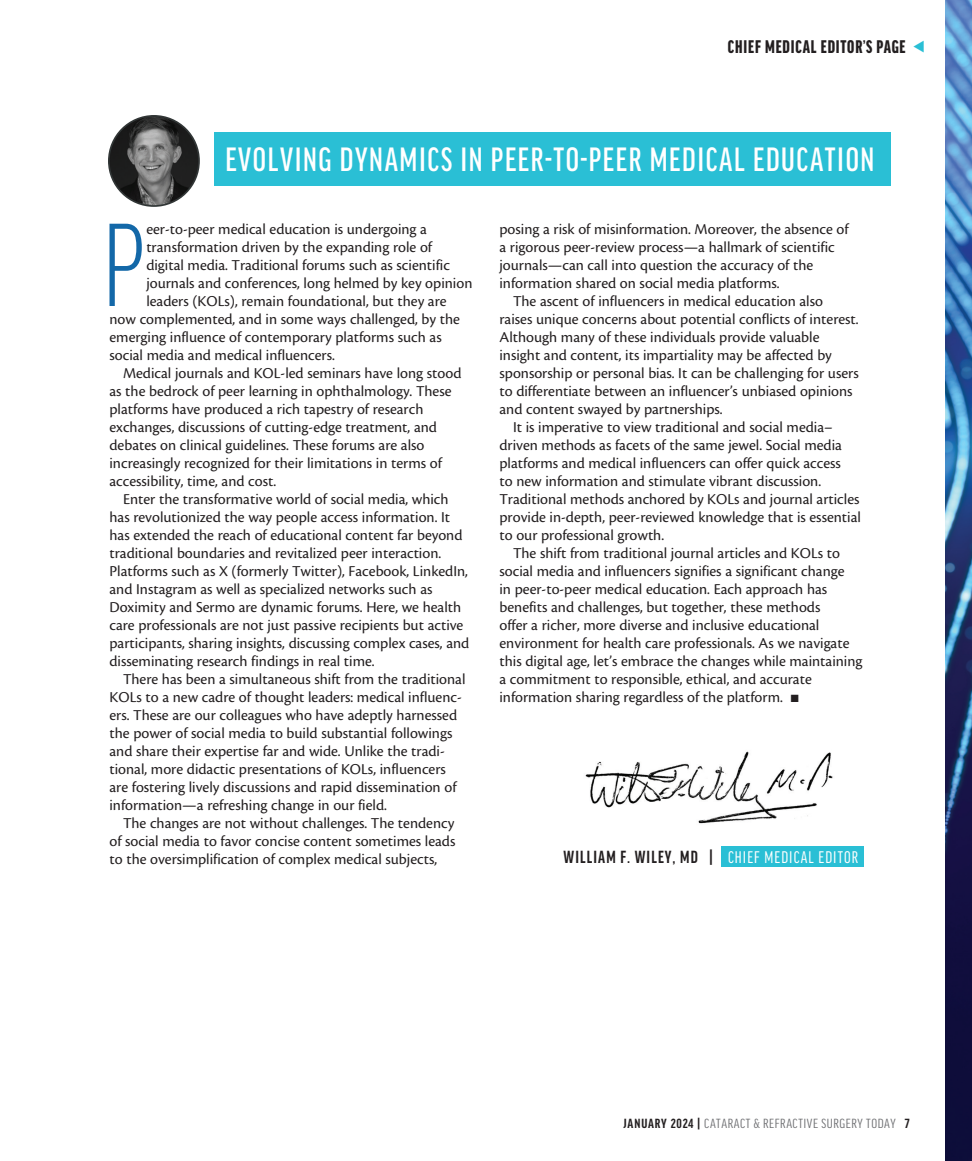
<style>
.page{position:relative;width:972px;height:1161px;background:#fff}
.page>*{position:absolute;margin:0;border:0;box-sizing:border-box;transform-origin:0 0}
.body_first{font:300 extra-condensed 126.15px "Good Headline Pro";color:#1368a8}
.headline{font:500 extra-condensed 36px "Good Headline Pro";letter-spacing:.045em;color:#fff}
.t1{font:900 extra-condensed 19.5px "Good Headline Pro";letter-spacing:.045em;color:#231f20}
.subhead{font:700 extra-condensed 18.75px "Good Headline Pro";letter-spacing:.06em;color:#231f20}
.subhead-2{font:18px "Good Headline Pro X Cond News";letter-spacing:.06em;color:#fff}
.body{font:15.75px/18px "Cronos Pro";color:#231f20}
.body_first-2{font:15.75px "Cronos Pro";color:#231f20}
.t2{font:extra-condensed 14.1px "Good Headline Pro";letter-spacing:.035em;color:#6c6d70;scale:1.11 1}
.s1{font-weight:700;color:#231f20}
</style>
<div class="page">
<div style="left:214px;top:132px;width:677px;height:54px;background:#2abfd5"></div>
<img style="left:109px;top:116px;width:90px;height:90px;border-radius:45px">
<div style="left:108px;top:115px;width:92px;height:92px;border:2px solid #313636;border-radius:50%"></div>
<div style="left:722px;top:847px;width:142px;height:20px;background:#2abfd5"></div>
<img style="left:585px;top:751px;width:248px;height:73px">
<img style="left:946px;top:0;width:26px;height:1161px">
<p class="t1" style="left:728px;top:37px;width:179px">CHIEF MEDICAL EDITOR’S PAGE</p>
<p class="headline" style="left:225px;top:141px;width:651px">EVOLVING DYNAMICS IN PEER-TO-PEER MEDICAL EDUCATION</p>
<p class="body_first" style="left:102px;top:203px;width:44px">P</p>
<p class="body_first-2" style="left:146px;top:220px;width:282px">eer-to-peer medical education is undergoing a</p>
<p class="body_first-2" style="left:146px;top:238px;width:287px">transformation driven by the expanding role of</p>
<p class="body_first-2" style="left:146px;top:256px;width:305px">digital media. Traditional forums such as scientific</p>
<p class="body_first-2" style="left:146px;top:274px;width:328px">journals and conferences, long helmed by key opinion</p>
<p class="body_first-2" style="left:146px;top:292px;width:302px">leaders (KOLs), remain foundational, but they are</p>
<p class="body_first-2" style="left:110px;top:310px;width:352px">now complemented, and in some ways challenged, by the</p>
<p class="body_first-2" style="left:110px;top:328px;width:334px">emerging influence of contemporary platforms such as</p>
<p class="body_first-2" style="left:110px;top:346px;width:227px">social media and medical influencers.</p>
<p class="body" style="left:110px;top:364px;width:353px;text-indent:14px">Medical journals and KOL-led seminars have long stood as the bedrock of peer learning in ophthalmology. These platforms have produced a rich tapestry of research exchanges, discussions of cutting-edge treatment, and debates on clinical guidelines. These forums are also increasingly recognized for their limitations in terms of accessibility, time, and cost.</p>
<p class="body" style="left:110px;top:490px;width:361px;text-indent:14px">Enter the transformative world of social media, which has revolutionized the way people access information. It has extended the reach of educational content far beyond traditional boundaries and revitalized peer interaction.<br>Platforms such as X (formerly Twitter), Facebook, LinkedIn, and Instagram as well as specialized networks such as Doximity and Sermo are dynamic forums. Here, we health care professionals are not just passive recipients but active participants, sharing insights, discussing complex cases, and disseminating research findings in real time.</p>
<p class="body" style="left:110px;top:670px;width:358px;text-indent:14px">There has been a simultaneous shift from the traditional KOLs to a new cadre of thought leaders: medical influenc&shy;ers. These are our colleagues who have adeptly harnessed the power of social media to build substantial followings and share their expertise far and wide. Unlike the tradi&shy;tional, more didactic presentations of KOLs, influencers are fostering lively discussions and rapid dissemination of information—a refreshing change in our field.</p>
<p class="body" style="left:110px;top:814px;width:347px;text-align:justify;text-indent:14px">The changes are not without challenges. The tendency of social media to favor concise content sometimes leads to the oversimplification of complex medical subjects,</p>
<p class="body" style="left:500px;top:220px;width:351px">posing a risk of misinformation. Moreover, the absence of a rigorous peer-review process—a hallmark of scientific journals—can call into question the accuracy of the information shared on social media platforms.</p>
<p class="body" style="left:500px;top:292px;width:361px;text-indent:14px">The ascent of influencers in medical education also raises unique concerns about potential conflicts of interest.<br>Although many of these individuals provide valuable insight and content, its impartiality may be affected by sponsorship or personal bias. It can be challenging for users to differentiate between an influencer’s unbiased opinions and content swayed by partnerships.</p>
<p class="body" style="left:500px;top:418px;width:363px;text-indent:14px">It is imperative to view traditional and social media– driven methods as facets of the same jewel. Social media platforms and medical influencers can offer quick access<br>to new information and stimulate vibrant discussion.<br>Traditional methods anchored by KOLs and journal articles provide in-depth, peer-reviewed knowledge that is essential to our professional growth.</p>
<p class="body" style="left:500px;top:544px;width:365px;text-indent:14px">The shift from traditional journal articles and KOLs to social media and influencers signifies a significant change<br>in peer-to-peer medical education. Each approach has benefits and challenges, but together, these methods<br>offer a richer, more diverse and inclusive educational environment for health care professionals. As we navigate this digital age, let’s embrace the changes while maintaining a commitment to responsible, ethical, and accurate information sharing regardless of the platform. ■</p>
<p class="subhead" style="left:564px;top:848px;width:151px">WILLIAM F. WILEY, MD |</p>
<p class="subhead-2" style="left:728px;top:848px;width:132px">CHIEF MEDICAL EDITOR</p>
<p class="t2" style="left:624px;top:1117px;width:259px"><span class="s1">JANUARY 2024 |</span> CATARACT &amp; REFRACTIVE SURGERY TODAY <span class="s1">7</span></p>
</div>
